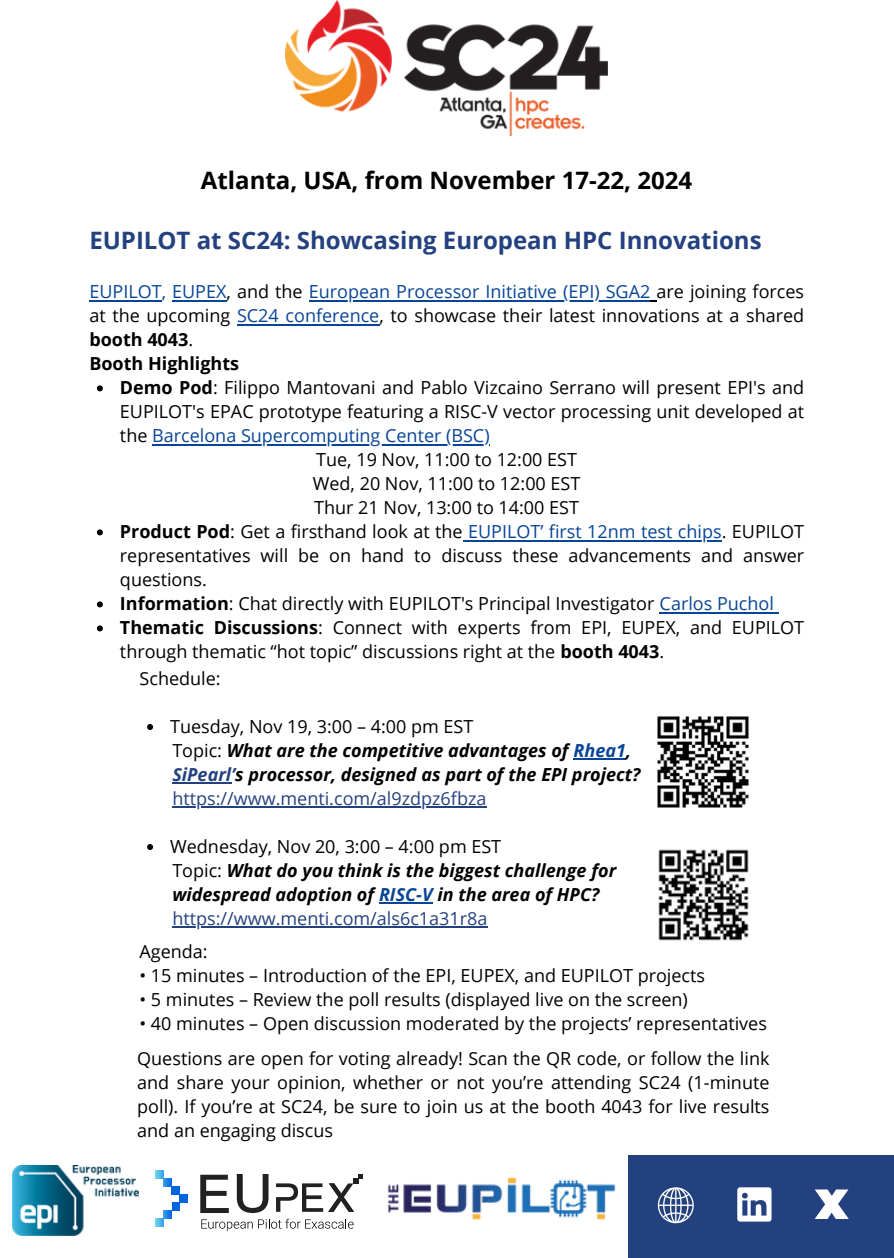
<style>
.page{position:relative;width:894px;height:1258px;background:#fff}
.page>*{position:absolute;margin:0;border:0;box-sizing:border-box;transform-origin:0 0}
.t1{font:700 24px "Open Sans";color:#24417f}
.t2{font:700 24px "Open Sans";color:#000}
.t3{font:18px/24px "Open Sans";color:#000}
.t4{font:italic 700 18px "Open Sans";color:#000}
.t5{font:18px "Open Sans";color:#084596}
.t6{font:18px "Open Sans";color:#24417f}
.t7{font:700 18px "Open Sans";color:#000}
.s1{color:#000}
.s2{color:#084596}
.s3{font-weight:400}
.s4{font-weight:700}
.s5{font-weight:400;font-style:normal}
.s6{color:#24417f}
</style>
<div class="page">
<img style="left:286px;top:0;width:321px;height:135px">
<div style="left:628px;top:1155px;width:265px;height:103px;background:#24417f"></div>
<svg style="left:201px;top:1219px;width:152px;height:12px"></svg>
<div style="left:172px;top:1186px;width:7px;height:8px;background:#0364e2"></div>
<div style="left:179px;top:1194px;width:8px;height:8px;background:#0364e2"></div>
<div style="left:172px;top:1202px;width:8px;height:8px;background:#0364e2"></div>
<svg style="left:200px;top:1175px;width:29px;height:38px"></svg>
<svg style="left:237px;top:1174px;width:31px;height:39px"></svg>
<svg style="left:276px;top:1174px;width:86px;height:38px"></svg>
<img style="left:12px;top:1165px;width:126px;height:70px">
<img style="left:362px;top:1174px;width:254px;height:46px">
<img style="left:657px;top:716px;width:92px;height:91px">
<img style="left:658px;top:849px;width:91px;height:92px">
<hr style="left:89px;top:300px;width:73px;height:1px;background:#084596">
<hr style="left:172px;top:300px;width:54px;height:1px;background:#084596">
<hr style="left:309px;top:300px;width:341px;height:1px;background:#084596">
<hr style="left:237px;top:324px;width:142px;height:1px;background:#084596">
<svg style="left:97px;top:385px;width:6px;height:6px"></svg>
<hr style="left:152px;top:444px;width:338px;height:1px;background:#084596">
<svg style="left:97px;top:529px;width:6px;height:6px"></svg>
<hr style="left:462px;top:540px;width:259px;height:1px;background:#084596">
<svg style="left:97px;top:601px;width:6px;height:6px"></svg>
<hr style="left:659px;top:612px;width:114px;height:1px;background:#084596">
<svg style="left:97px;top:625px;width:6px;height:6px"></svg>
<svg style="left:147px;top:724px;width:6px;height:6px"></svg>
<hr style="left:573px;top:758px;width:53px;height:2px;background:#084596">
<hr style="left:172px;top:782px;width:59px;height:2px;background:#24417f">
<hr style="left:172px;top:806px;width:314px;height:2px;background:#24417f">
<svg style="left:147px;top:844px;width:6px;height:6px"></svg>
<hr style="left:379px;top:902px;width:53px;height:2px;background:#084596">
<hr style="left:172px;top:926px;width:315px;height:2px;background:#24417f">
<svg style="left:814px;top:1189px;width:33px;height:29px"></svg>
<svg style="left:657px;top:1187px;width:36px;height:36px"></svg>
<svg style="left:737px;top:1187px;width:33px;height:34px"></svg>
<p class="t2" style="left:201px;top:163px;width:492px">Atlanta, USA, from November 17-22, 2024</p>
<p class="t1" style="left:89px;top:223px;width:673px">EUPILOT at SC24: Showcasing European HPC Innovations</p>
<p class="t5" style="left:89px;top:279px;width:716px">EUPILOT, EUPEX<span class="s1">, and the</span> European Processor Initiative (EPI) SGA2 <span class="s1">are joining forces</span></p>
<p class="t3" style="left:89px;top:303px;width:716px">at the upcoming <span class="s2">SC24 conference</span>, to showcase their latest innovations at a shared</p>
<p class="t7" style="left:89px;top:327px;width:105px">booth 4043<span class="s3">.</span></p>
<p class="t7" style="left:89px;top:351px;width:151px">Booth Highlights</p>
<p class="t3" style="left:120px;top:375px;width:685px"><span class="s4">Demo Pod</span>: Filippo Mantovani and Pablo Vizcaino Serrano will present EPI's and</p>
<p class="t3" style="left:120px;top:399px;width:685px">EUPILOT's EPAC prototype featuring a RISC-V vector processing unit developed at</p>
<p class="t5" style="left:120px;top:423px;width:371px"><span class="s1">the</span> Barcelona Supercomputing Center (BSC)</p>
<p class="t3" style="left:316px;top:447px;width:262px">Tue, 19 Nov, 11:00 to 12:00 EST</p>
<p class="t3" style="left:313px;top:471px;width:269px">Wed, 20 Nov, 11:00 to 12:00 EST</p>
<p class="t3" style="left:314px;top:495px;width:266px">Thur 21 Nov, 13:00 to 14:00 EST</p>
<p class="t3" style="left:120px;top:519px;width:685px"><span class="s4">Product Pod</span>: Get a firsthand look at the <span class="s2">EUPILOT’ first 12nm test chips</span>. EUPILOT</p>
<p class="t3" style="left:120px;top:543px;width:685px">representatives will be on hand to discuss these advancements and answer questions.<br><span class="s4">Information</span>: Chat directly with EUPILOT's Principal Investigator <span class="s2">Carlos Puchol</span></p>
<p class="t3" style="left:120px;top:615px;width:685px"><span class="s4">Thematic Discussions</span>: Connect with experts from EPI, EUPEX, and EUPILOT</p>
<p class="t3" style="left:120px;top:639px;width:545px">through thematic “hot topic” discussions right at the <span class="s4">booth 4043</span>.</p>
<p class="t3" style="left:139px;top:666px;width:83px">Schedule:</p>
<p class="t3" style="left:170px;top:714px;width:305px">Tuesday, Nov 19, 3:00 – 4:00 pm EST</p>
<p class="t4" style="left:172px;top:738px;width:460px"><span class="s5">Topic:</span> What are the competitive advantages of <span class="s2">Rhea1</span>,</p>
<p class="t4" style="left:172px;top:762px;width:469px"><span class="s6">SiPearl’</span>s processor, designed as part of the EPI project?</p>
<p class="t6" style="left:172px;top:786px;width:315px">https://www.menti.com/al9zdpz6fbza</p>
<p class="t3" style="left:170px;top:834px;width:332px">Wednesday, Nov 20, 3:00 – 4:00 pm EST</p>
<p class="t4" style="left:172px;top:858px;width:445px"><span class="s5">Topic:</span> What do you think is the biggest challenge for</p>
<p class="t4" style="left:172px;top:882px;width:428px">widespread adoption of <span class="s2">RISC-V</span> in the area of HPC?</p>
<p class="t6" style="left:172px;top:906px;width:316px">https://www.menti.com/als6c1a31r8a</p>
<p class="t3" style="left:139px;top:939px;width:70px">Agenda:</p>
<p class="t3" style="left:139px;top:963px;width:567px">• 15 minutes – Introduction of the EPI, EUPEX, and EUPILOT projects</p>
<p class="t3" style="left:139px;top:987px;width:549px">• 5 minutes – Review the poll results (displayed live on the screen)</p>
<p class="t3" style="left:139px;top:1011px;width:628px">• 40 minutes – Open discussion moderated by the projects’ representatives</p>
<p class="t3" style="left:137px;top:1046px;width:633px;text-align:justify">Questions are open for voting already! Scan the QR code, or follow the link and share your opinion, whether or not you’re attending SC24 (1-minute poll). If you’re at SC24, be sure to join us at the booth 4043 for live results and an engaging discus</p>
</div>
